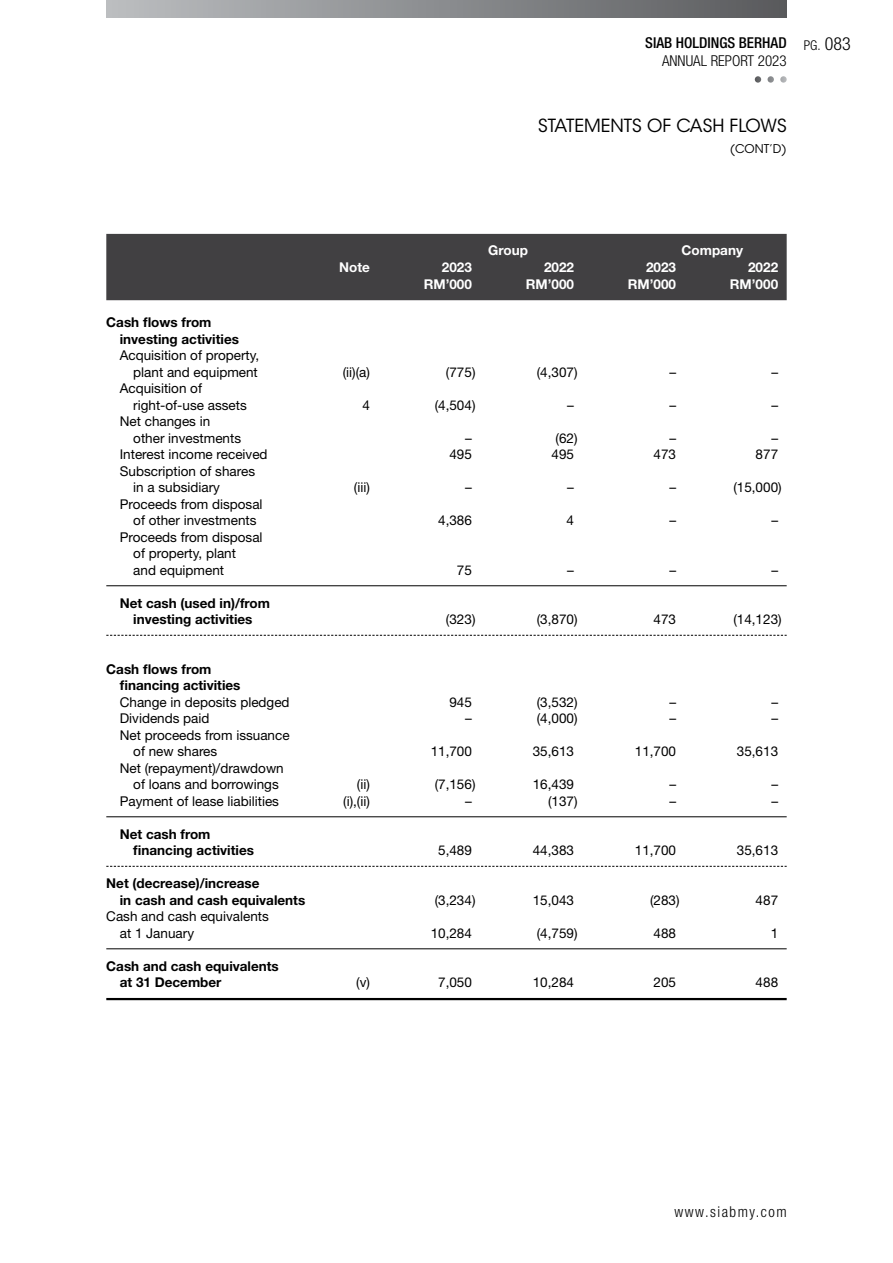
<style>
.page{position:relative;width:893px;height:1263px;background:#fff}
.page>*{position:absolute;margin:0;border:0;box-sizing:border-box;transform-origin:0 0}
.t1{font:18px "ITC Avant Garde Std";color:#000}
.t2{font:500 condensed 15px "Helvetica Neue LT Std";color:#000}
.t3{font:300 condensed 15px "Helvetica Neue LT Std";color:#000}
.t4{font:300 condensed 15px "Helvetica Neue LT Std";letter-spacing:.1em;color:#000}
.t5{font:13.5px/16.5px "Helvetica Neue LT Std";color:#000}
.t6{font:700 13.5px/16.5px "Helvetica Neue LT Std";color:#000}
.t7{font:700 13.5px "Helvetica Neue LT Std";color:#fff}
.t8{font:300 condensed 13.5px "Helvetica Neue LT Std";color:#000}
.t9{font:12px "ITC Avant Garde Std";color:#000}
.s1{font-size:18px}
</style>
<div class="page">
<hr style="left:106px;top:585px;width:681px;height:1px;background:#000">
<svg style="left:106px;top:635px;width:681px;height:1px"></svg>
<hr style="left:106px;top:816px;width:681px;height:1px;background:#000">
<svg style="left:106px;top:866px;width:681px;height:1px"></svg>
<hr style="left:106px;top:948px;width:681px;height:1px;background:#000">
<hr style="left:106px;top:998px;width:681px;height:2px;background:#000">
<div style="left:106px;top:234px;width:681px;height:66px;background:#414042"></div>
<svg style="left:755px;top:76px;width:6px;height:7px"></svg>
<svg style="left:767px;top:76px;width:7px;height:7px"></svg>
<svg style="left:780px;top:76px;width:7px;height:7px"></svg>
<div style="left:106px;top:0;width:681px;height:17px;background:linear-gradient(to right,#bbbec0,#595a5d)"></div>
<p class="t2" style="left:645px;top:34px;width:143px">SIAB HOLDINGS BERHAD</p>
<p class="t3" style="left:662px;top:52px;width:126px">Annual Report 2023</p>
<p class="t8" style="left:804px;top:38px;width:49px">pg. <span class="s1">083</span></p>
<h1 class="t1" style="left:538px;top:115px;width:22px">STATEMENT</h1>
<h1 class="t1" style="left:632px;top:115px;width:57px">S OF CAS</h1>
<h1 class="t1" style="left:712px;top:115px;width:30px">H FLOWS</h1>
<p class="t9" style="left:730px;top:142px;width:58px">(CONT’D)</p>
<p class="t7" style="left:488px;top:242px;width:41px">Group</p>
<p class="t7" style="left:681px;top:242px;width:63px">Company</p>
<p class="t6" style="left:120px;top:314px;width:121px;text-indent:-14px">Cash flows from investing activities</p>
<p class="t5" style="left:120px;top:347px;width:141px;text-align:right">Acquisition of property, plant and equipment</p>
<p class="t5" style="left:133px;top:380px;width:115px;text-indent:-14px">Acquisition of right-of-use assets</p>
<p class="t5" style="left:133px;top:413px;width:109px;text-indent:-14px">Net changes in other investments</p>
<p class="t7" style="left:339px;top:259px;width:32px">Note</p>
<p class="t7" style="left:442px;top:259px;width:32px">2023</p>
<p class="t7" style="left:544px;top:259px;width:32px">2022</p>
<p class="t7" style="left:646px;top:259px;width:32px">2023</p>
<p class="t7" style="left:748px;top:259px;width:32px">2022</p>
<p class="t7" style="left:424px;top:275px;width:50px">RM’000</p>
<p class="t7" style="left:526px;top:275px;width:50px">RM’000</p>
<p class="t7" style="left:628px;top:275px;width:50px">RM’000</p>
<p class="t7" style="left:730px;top:275px;width:50px">RM’000</p>
<p class="t5" style="left:343px;top:363px;width:29px">(ii)(a)</p>
<p class="t5" style="left:446px;top:363px;width:31px">(775)</p>
<p class="t5" style="left:537px;top:363px;width:42px">(4,307)</p>
<p class="t5" style="left:669px;top:363px;width:8px">–</p>
<p class="t5" style="left:771px;top:363px;width:8px">–</p>
<p class="t5" style="left:362px;top:396px;width:9px">4</p>
<p class="t5" style="left:435px;top:396px;width:42px">(4,504)</p>
<p class="t5" style="left:567px;top:396px;width:8px">–</p>
<p class="t5" style="left:669px;top:396px;width:8px">–</p>
<p class="t5" style="left:771px;top:396px;width:8px">–</p>
<p class="t5" style="left:465px;top:429px;width:8px">–</p>
<p class="t5" style="left:556px;top:429px;width:24px">(62)</p>
<p class="t5" style="left:669px;top:429px;width:8px">–</p>
<p class="t5" style="left:771px;top:429px;width:8px">–</p>
<p class="t5" style="left:120px;top:446px;width:149px">Interest income received</p>
<p class="t5" style="left:449px;top:446px;width:24px">495</p>
<p class="t5" style="left:551px;top:446px;width:24px">495</p>
<p class="t5" style="left:654px;top:446px;width:24px">473</p>
<p class="t5" style="left:756px;top:446px;width:24px">877</p>
<p class="t5" style="left:133px;top:462px;width:123px;text-indent:-14px">Subscription of shares in a subsidiary</p>
<p class="t5" style="left:354px;top:479px;width:17px">(iii)</p>
<p class="t5" style="left:465px;top:479px;width:8px">–</p>
<p class="t5" style="left:567px;top:479px;width:8px">–</p>
<p class="t5" style="left:669px;top:479px;width:8px">–</p>
<p class="t5" style="left:733px;top:479px;width:50px">(15,000)</p>
<p class="t5" style="left:120px;top:495px;width:144px;text-align:center">Proceeds from disposal of other investments</p>
<p class="t5" style="left:133px;top:528px;width:131px;text-indent:-14px">Proceeds from disposal of property, plant<br>and equipment</p>
<p class="t6" style="left:120px;top:594px;width:152px;text-align:center">Net cash (used in)/from investing activities</p>
<p class="t5" style="left:438px;top:512px;width:35px">4,386</p>
<p class="t5" style="left:567px;top:512px;width:9px">4</p>
<p class="t5" style="left:669px;top:512px;width:8px">–</p>
<p class="t5" style="left:771px;top:512px;width:8px">–</p>
<p class="t5" style="left:457px;top:561px;width:17px">75</p>
<p class="t5" style="left:567px;top:561px;width:8px">–</p>
<p class="t5" style="left:669px;top:561px;width:8px">–</p>
<p class="t5" style="left:771px;top:561px;width:8px">–</p>
<p class="t5" style="left:446px;top:611px;width:31px">(323)</p>
<p class="t5" style="left:537px;top:611px;width:42px">(3,870)</p>
<p class="t5" style="left:654px;top:611px;width:24px">473</p>
<p class="t5" style="left:733px;top:611px;width:50px">(14,123)</p>
<p class="t6" style="left:120px;top:660px;width:122px;text-indent:-14px">Cash flows from financing activities</p>
<p class="t5" style="left:120px;top:693px;width:171px">Change in deposits pledged</p>
<p class="t5" style="left:449px;top:693px;width:24px">945</p>
<p class="t5" style="left:537px;top:693px;width:42px">(3,532)</p>
<p class="t5" style="left:669px;top:693px;width:8px">–</p>
<p class="t5" style="left:771px;top:693px;width:8px">–</p>
<p class="t5" style="left:120px;top:710px;width:91px">Dividends paid</p>
<p class="t5" style="left:465px;top:710px;width:8px">–</p>
<p class="t5" style="left:537px;top:710px;width:42px">(4,000)</p>
<p class="t5" style="left:669px;top:710px;width:8px">–</p>
<p class="t5" style="left:771px;top:710px;width:8px">–</p>
<p class="t5" style="left:133px;top:726px;width:158px;text-indent:-14px">Net proceeds from issuance of new shares</p>
<p class="t5" style="left:431px;top:743px;width:43px">11,700</p>
<p class="t5" style="left:533px;top:743px;width:43px">35,613</p>
<p class="t5" style="left:635px;top:743px;width:43px">11,700</p>
<p class="t5" style="left:737px;top:743px;width:43px">35,613</p>
<p class="t5" style="left:133px;top:759px;width:152px;text-indent:-14px">Net (repayment)/drawdown of loans and borrowings</p>
<p class="t5" style="left:357px;top:776px;width:14px">(ii)</p>
<p class="t5" style="left:435px;top:776px;width:42px">(7,156)</p>
<p class="t5" style="left:533px;top:776px;width:43px">16,439</p>
<p class="t5" style="left:669px;top:776px;width:8px">–</p>
<p class="t5" style="left:771px;top:776px;width:8px">–</p>
<p class="t5" style="left:120px;top:792px;width:161px">Payment of lease liabilities</p>
<p class="t5" style="left:343px;top:792px;width:28px">(i),(ii)</p>
<p class="t5" style="left:465px;top:792px;width:8px">–</p>
<p class="t5" style="left:548px;top:792px;width:31px">(137)</p>
<p class="t5" style="left:669px;top:792px;width:8px">–</p>
<p class="t5" style="left:771px;top:792px;width:8px">–</p>
<p class="t6" style="left:133px;top:825px;width:122px;text-indent:-14px">Net cash from financing activities</p>
<p class="t5" style="left:438px;top:842px;width:35px">5,489</p>
<p class="t5" style="left:533px;top:842px;width:43px">44,383</p>
<p class="t5" style="left:635px;top:842px;width:43px">11,700</p>
<p class="t5" style="left:737px;top:842px;width:43px">35,613</p>
<p class="t6" style="left:120px;top:875px;width:187px;text-indent:-14px">Net (decrease)/increase<br>in cash and cash equivalents</p>
<p class="t5" style="left:120px;top:908px;width:151px;text-indent:-14px">Cash and cash equivalents at 1 January</p>
<p class="t6" style="left:120px;top:957px;width:161px;text-indent:-14px">Cash and cash equivalents at 31 December</p>
<p class="t5" style="left:435px;top:891px;width:42px">(3,234)</p>
<p class="t5" style="left:533px;top:891px;width:43px">15,043</p>
<p class="t5" style="left:650px;top:891px;width:31px">(283)</p>
<p class="t5" style="left:756px;top:891px;width:24px">487</p>
<p class="t5" style="left:431px;top:924px;width:43px">10,284</p>
<p class="t5" style="left:537px;top:924px;width:42px">(4,759)</p>
<p class="t5" style="left:654px;top:924px;width:24px">488</p>
<p class="t5" style="left:771px;top:924px;width:9px">1</p>
<p class="t5" style="left:356px;top:974px;width:15px">(v)</p>
<p class="t5" style="left:438px;top:974px;width:35px">7,050</p>
<p class="t5" style="left:533px;top:974px;width:43px">10,284</p>
<p class="t5" style="left:654px;top:974px;width:24px">205</p>
<p class="t5" style="left:756px;top:974px;width:24px">488</p>
<p class="t4" style="left:674px;top:1203px;width:114px">www.siabmy.com</p>
</div>
